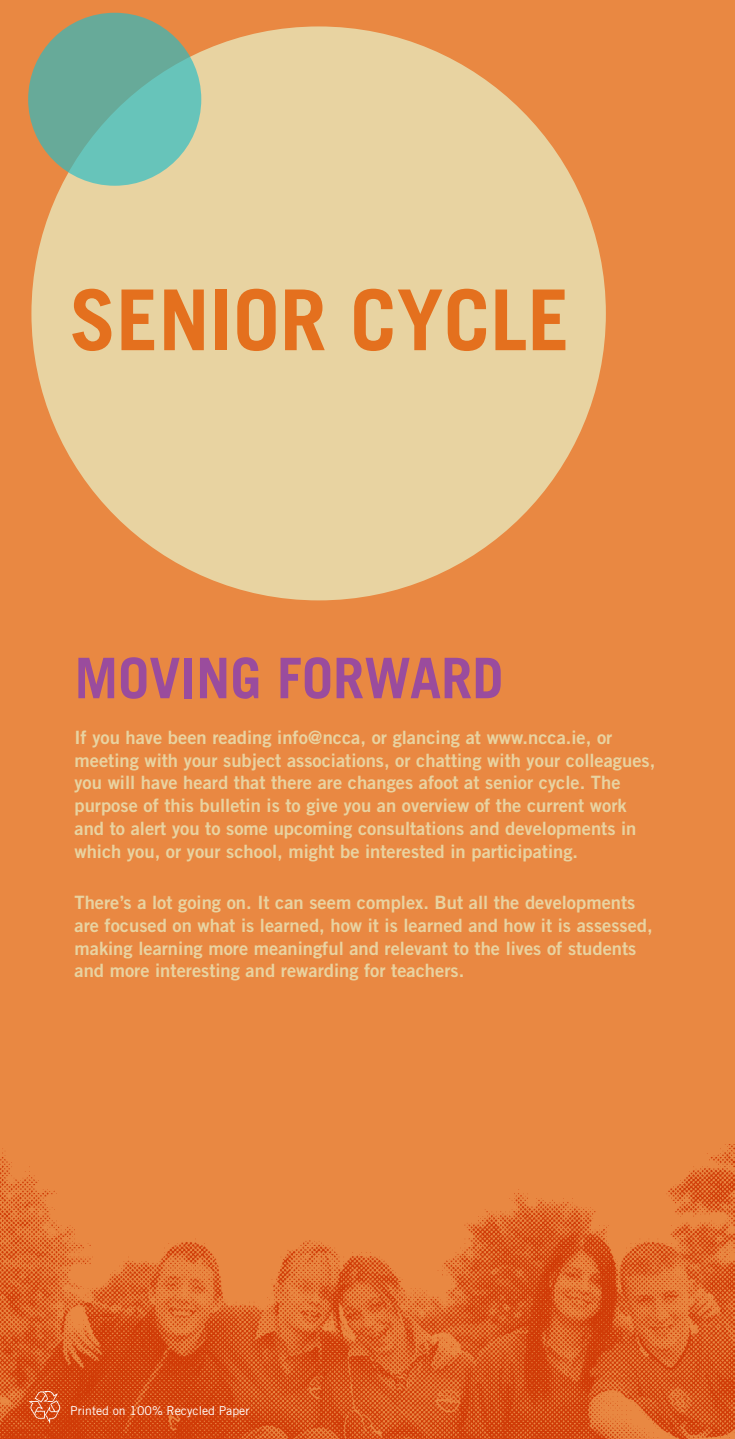
<style>
.page{position:relative;width:735px;height:1439px;background:#fff}
.page>*{position:absolute;margin:0;border:0;box-sizing:border-box;transform-origin:0 0}
.t1{font:700 84px "Trade Gothic";color:#e4701e}
.t2{font:700 56px "Trade Gothic";color:#9a4c9d}
.t3{font:18.38px/22.8px "Trade Gothic Bold Two";color:#e8d3a1}
.t4{font:12.25px "Trade Gothic";color:#fff}
</style>
<div class="page">
<div style="left:0;top:0;width:734px;height:1439px;background:#e98842"></div>
<div style="left:31px;top:26px;width:574px;height:574px;background:#e8d3a1;border-radius:50%"></div>
<svg style="left:28px;top:13px;width:173px;height:173px;background:#67b4a6"></svg>
<img style="left:0;top:1145px;width:734px;height:294px">
<img style="left:29px;top:1391px;width:33px;height:32px">
<svg style="left:33px;top:1369px;width:8px;height:12px"></svg>
<h1 class="t1" style="left:69px;top:269px;width:501px">SENIOR CYCLE</h1>
<h2 class="t2" style="left:74px;top:644px;width:430px">MOVING FORWARD</h2>
<p class="t3" style="left:74px;top:725px;width:582px">If you have been reading info@ncca, or glancing at www.ncca.ie, or meeting with your subject associations, or chatting with your colleagues, you will have heard that there are changes afoot at senior cycle. The purpose of this bulletin is to give you an overview of the current work and to alert you to some upcoming consultations and developments in which you, or your school, might be interested in participating.</p>
<p class="t3" style="left:74px;top:891px;width:579px">There’s a lot going on. It can seem complex. But all the developments are focused on what is learned, how it is learned and how it is assessed, making learning more meaningful and relevant to the lives of students and more interesting and rewarding for teachers.</p>
<p class="t4" style="left:70px;top:1402px;width:180px">Printed on 100% Recycled Paper</p>
</div>
